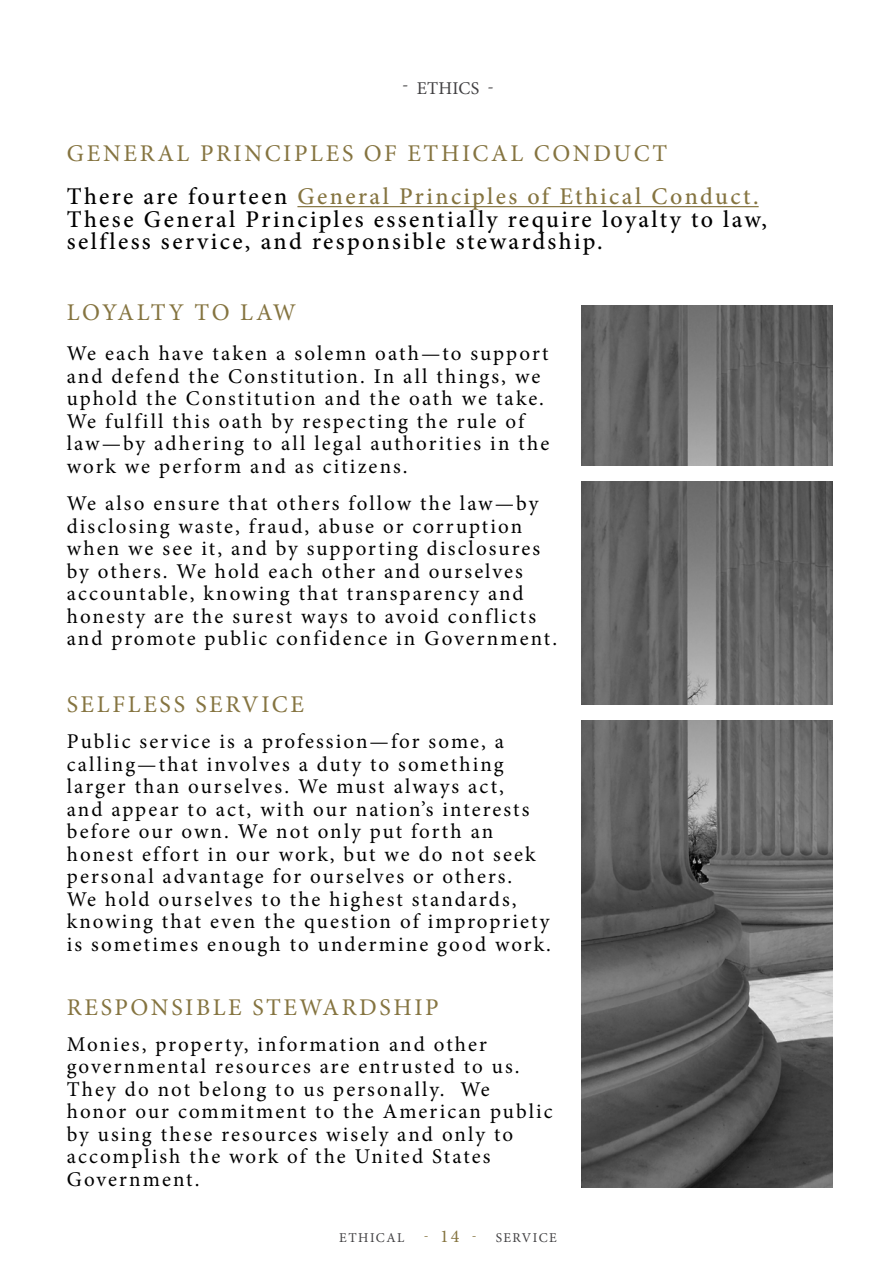
<style>
.page{position:relative;width:893px;height:1263px;background:#fff}
.page>*{position:absolute;margin:0;border:0;box-sizing:border-box;transform-origin:0 0}
.t1{font:500 24px/22.5px "Minion Pro";letter-spacing:.1em;color:#000}
.t2{font:24px "Minion Pro";letter-spacing:.11em;color:#857440}
.t3{font:21px/22.5px "Minion Pro";letter-spacing:.095em;color:#000}
.t4{font:18px "Minion Pro";letter-spacing:.01em;color:#414042}
.t5{font:13.5px "Minion Pro";letter-spacing:.11em;color:#414042}
.t6{font:13.5px "Minion Pro";color:#857440}
.s1{color:#857440}
.s2{font-size:18px}
</style>
<div class="page">
<hr style="left:297px;top:206px;width:462px;height:1px;background:#857440">
<img style="left:582px;top:306px;width:251px;height:159px">
<img style="left:582px;top:481px;width:251px;height:224px">
<img style="left:582px;top:721px;width:251px;height:466px">
<p class="t4" style="left:402px;top:76px;width:93px">- ETHICS -</p>
<h3 class="t2" style="left:67px;top:137px;width:602px">GENERAL PRINCIPLES OF ETHICAL CONDUCT</h3>
<p class="t1" style="left:67px;top:185px;width:702px">There are fourteen <span class="s1">General Principles of Ethical Conduct.<br></span>These General Principles essentially require loyalty to law, selfless service, and responsible stewardship.</p>
<h4 class="t2" style="left:67px;top:297px;width:231px">LOYALTY TO LAW</h4>
<p class="t3" style="left:67px;top:342px;width:484px">We each have taken a solemn oath—to support and defend the Constitution. In all things, we uphold the Constitution and the oath we take.<br>We fulfill this oath by respecting the rule of law—by adhering to all legal authorities in the work we perform and as citizens.</p>
<p class="t3" style="left:67px;top:492px;width:492px">We also ensure that others follow the law—by disclosing waste, fraud, abuse or corruption when we see it, and by supporting disclosures by others. We hold each other and ourselves accountable, knowing that transparency and honesty are the surest ways to avoid conflicts and promote public confidence in Government.</p>
<h4 class="t2" style="left:67px;top:688px;width:239px">SELFLESS SERVICE</h4>
<p class="t3" style="left:67px;top:730px;width:486px">Public service is a profession—for some, a calling—that involves a duty to something larger than ourselves. We must always act,<br>and appear to act, with our nation’s interests before our own. We not only put forth an honest effort in our work, but we do not seek personal advantage for ourselves or others.<br>We hold ourselves to the highest standards, knowing that even the question of impropriety is sometimes enough to undermine good work.</p>
<h4 class="t2" style="left:67px;top:991px;width:373px">RESPONSIBLE STEWARDSHIP</h4>
<p class="t3" style="left:67px;top:1033px;width:487px">Monies, property, information and other governmental resources are entrusted to us.<br>They do not belong to us personally. We honor our commitment to the American public by using these resources wisely and only to accomplish the work of the United States Government.</p>
<p class="t5" style="left:339px;top:1229px;width:67px">ETHICAL</p>
<p class="t6" style="left:424px;top:1227px;width:54px">- <span class="s2">14</span> -</p>
<p class="t5" style="left:496px;top:1229px;width:63px">SERVICE</p>
</div>
